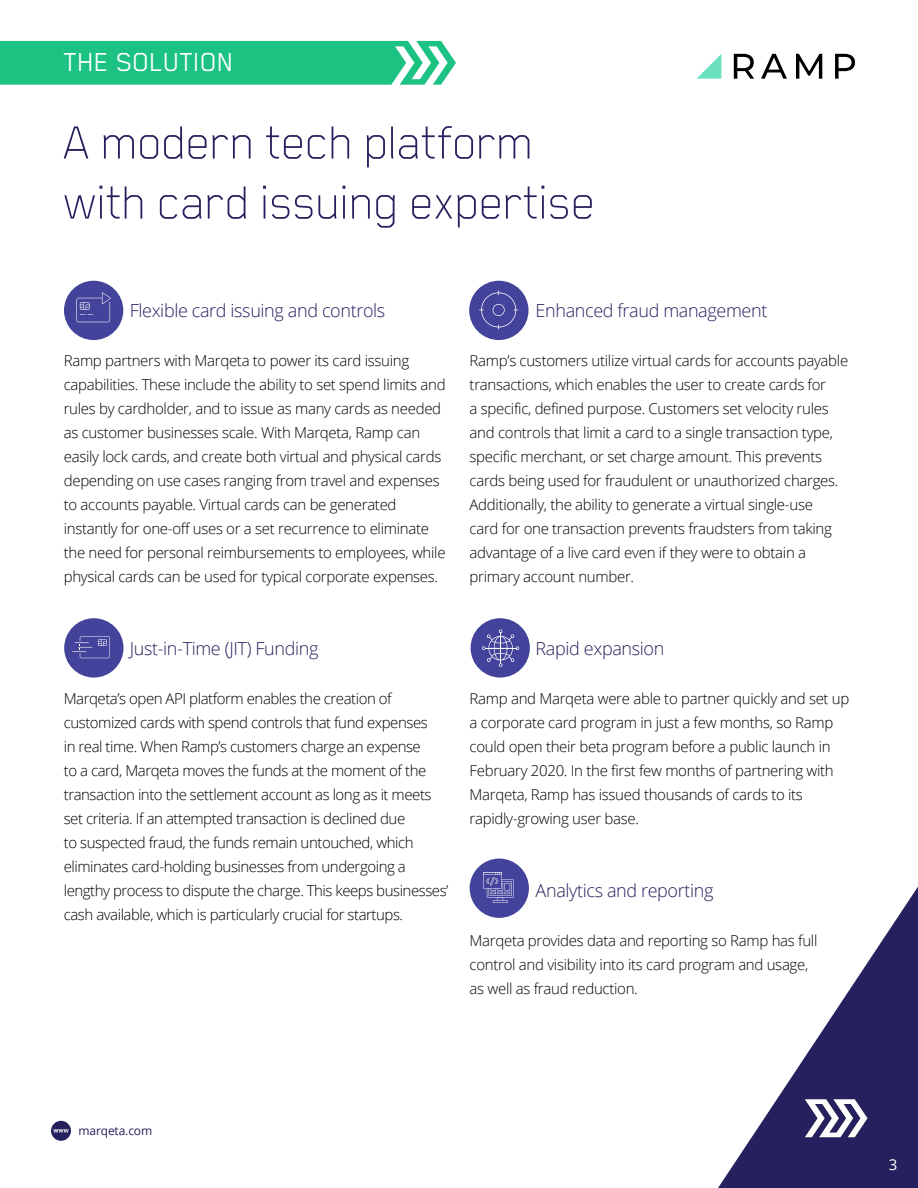
<style>
.page{position:relative;width:918px;height:1188px;background:#fff}
.page>*{position:absolute;margin:0;border:0;box-sizing:border-box;transform-origin:0 0}
.t1{font:100 54px/60px "Blender Pro";letter-spacing:-.02em;color:#25215e}
.t2{font:30px "Blender Pro";color:#fff}
.t3{font:300 18px "Open Sans";letter-spacing:-.02em;color:#25215e}
.t4{font:300 15px/24px "Open Sans";letter-spacing:-.02em;color:#000}
.t5{font:15px "Open Sans";color:#fff}
.t6{font:12px "Open Sans";letter-spacing:-.01em;color:#25215e}
</style>
<div class="page">
<div style="left:51px;top:1121px;width:20px;height:20px;background:#25215e;border-radius:50%"></div>
<svg style="left:53px;top:1129px;width:16px;height:4px"></svg>
<svg style="left:718px;top:886px;width:200px;height:302px"></svg>
<svg style="left:805px;top:1099px;width:63px;height:38px"></svg>
<svg style="left:0;top:41px;width:456px;height:44px;background:#2cc68a"></svg>
<div style="left:64px;top:281px;width:59px;height:59px;background:#44439b;border-radius:50%"></div>
<svg style="left:76px;top:292px;width:35px;height:30px"></svg>
<div style="left:471px;top:618px;width:59px;height:60px;background:#44439b;border-radius:50%"></div>
<svg style="left:482px;top:630px;width:37px;height:37px"></svg>
<div style="left:469px;top:281px;width:60px;height:59px;background:#44439b;border-radius:50%"></div>
<svg style="left:479px;top:290px;width:39px;height:39px"></svg>
<svg style="left:697px;top:54px;width:24px;height:25px"></svg>
<svg style="left:734px;top:54px;width:20px;height:25px"></svg>
<svg style="left:761px;top:54px;width:26px;height:25px"></svg>
<svg style="left:796px;top:54px;width:26px;height:25px"></svg>
<svg style="left:835px;top:54px;width:20px;height:25px"></svg>
<div style="left:64px;top:618px;width:60px;height:60px;background:#44439b;border-radius:50%"></div>
<svg style="left:72px;top:636px;width:38px;height:22px"></svg>
<div style="left:470px;top:859px;width:59px;height:59px;background:#44439b;border-radius:50%"></div>
<svg style="left:483px;top:872px;width:31px;height:31px"></svg>
<h2 class="t2" style="left:64px;top:46px;width:172px">THE SOLUTION</h2>
<h1 class="t1" style="left:64px;top:110px;width:534px">A modern tech platform with card issuing expertise</h1>
<p class="t3" style="left:130px;top:298px;width:257px">Flexible card issuing and controls</p>
<p class="t4" style="left:64px;top:348px;width:383px">Ramp partners with Marqeta to power its card issuing capabilities. These include the ability to set spend limits and rules by cardholder, and to issue as many cards as needed as customer businesses scale. With Marqeta, Ramp can easily lock cards, and create both virtual and physical cards depending on use cases ranging from travel and expenses to accounts payable. Virtual cards can be generated instantly for one-off uses or a set recurrence to eliminate the need for personal reimbursements to employees, while physical cards can be used for typical corporate expenses.</p>
<p class="t3" style="left:536px;top:298px;width:233px">Enhanced fraud management</p>
<p class="t4" style="left:470px;top:348px;width:380px">Ramp’s customers utilize virtual cards for accounts payable transactions, which enables the user to create cards for<br>a specific, defined purpose. Customers set velocity rules and controls that limit a card to a single transaction type, specific merchant, or set charge amount. This prevents cards being used for fraudulent or unauthorized charges.<br>Additionally, the ability to generate a virtual single-use<br>card for one transaction prevents fraudsters from taking advantage of a live card even if they were to obtain a primary account number.</p>
<p class="t3" style="left:130px;top:636px;width:190px">Just-in-Time (JIT) Funding</p>
<p class="t4" style="left:64px;top:686px;width:386px">Marqeta’s open API platform enables the creation of customized cards with spend controls that fund expenses<br>in real time. When Ramp’s customers charge an expense<br>to a card, Marqeta moves the funds at the moment of the transaction into the settlement account as long as it meets set criteria. If an attempted transaction is declined due<br>to suspected fraud, the funds remain untouched, which eliminates card-holding businesses from undergoing a lengthy process to dispute the charge. This keeps businesses’ cash available, which is particularly crucial for startups.</p>
<p class="t3" style="left:536px;top:636px;width:130px">Rapid expansion</p>
<p class="t4" style="left:470px;top:686px;width:381px">Ramp and Marqeta were able to partner quickly and set up a corporate card program in just a few months, so Ramp could open their beta program before a public launch in February 2020. In the first few months of partnering with Marqeta, Ramp has issued thousands of cards to its rapidly-growing user base.</p>
<p class="t3" style="left:536px;top:878px;width:179px">Analytics and reporting</p>
<p class="t4" style="left:470px;top:928px;width:349px">Marqeta provides data and reporting so Ramp has full control and visibility into its card program and usage, as well as fraud reduction.</p>
<p class="t6" style="left:78px;top:1122px;width:75px">marqeta.com</p>
<p class="t5" style="left:889px;top:1154px;width:10px">3</p>
</div>
